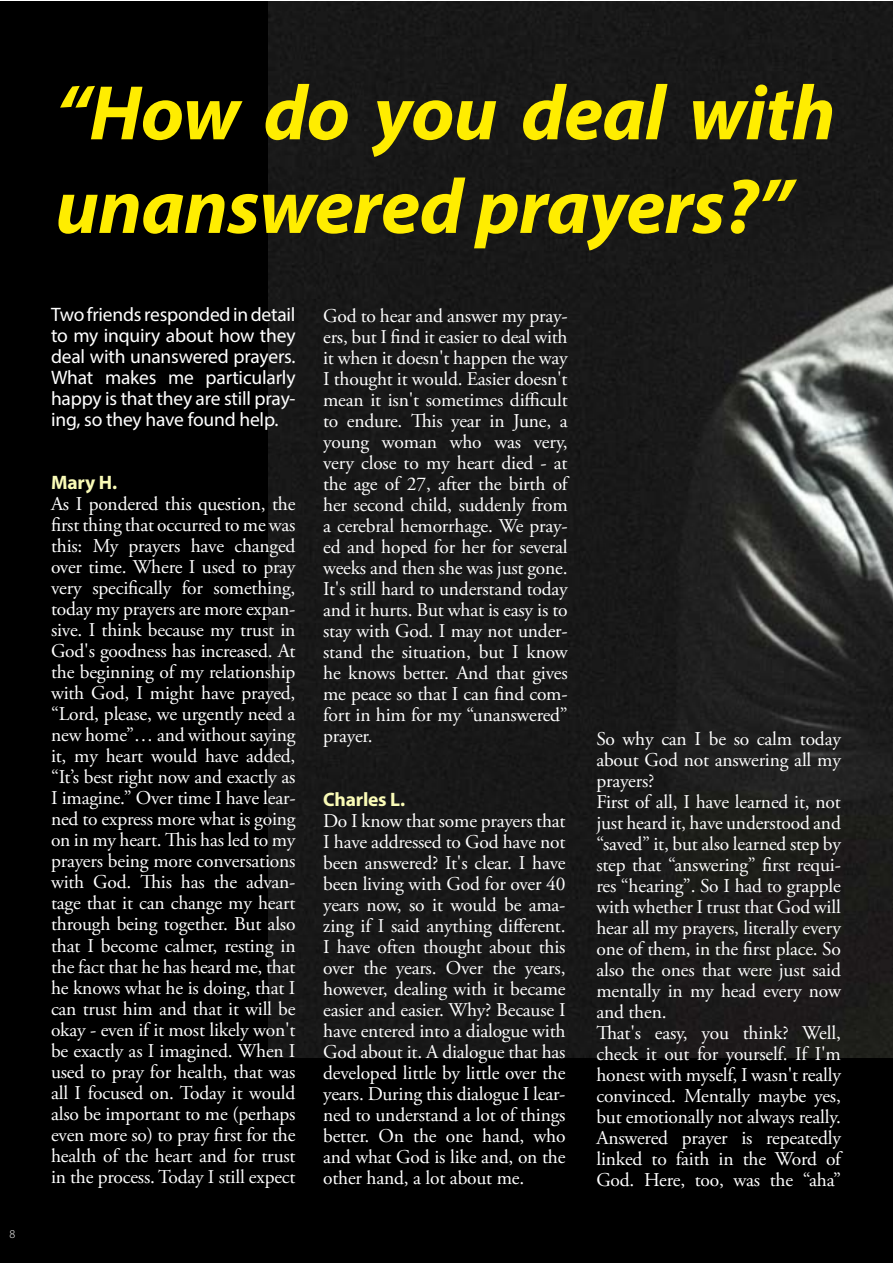
<style>
.page{position:relative;width:893px;height:1263px;background:#fff}
.page>*{position:absolute;margin:0;border:0;box-sizing:border-box;transform-origin:0 0}
.t1{font:italic 700 78px/93.6px "Myriad Pro";letter-spacing:-.01em;color:#ffed00}
.t2{font:19.5px/21px "Adobe Garamond Pro";letter-spacing:-.01em;color:#fff;text-align:justify}
.t3{font:19.5px/21px "Myriad Pro";letter-spacing:-.01em;color:#fff;text-align:justify}
.t4{font:700 19.5px "Myriad Pro";letter-spacing:-.01em;color:#fafbb7}
.t5{font:300 12px "Myriad Pro";color:#fff}
</style>
<div class="page">
<div style="left:0;top:1px;width:893px;height:1262px;background:#000"></div>
<img style="left:269px;top:1px;width:624px;height:1056px">
<p class="t5" style="left:10px;top:1226px;width:7px">8</p>
<h1 class="t1" style="left:55px;top:64px;width:782px">“How do you deal with unanswered prayers?”</h1>
<p class="t3" style="left:51px;top:304px;width:246px">Two friends responded in detail to my inquiry about how they deal with unanswered prayers.<br>What makes me particularly happy is that they are still pray&shy;ing, so they have found help.</p>
<p class="t4" style="left:51px;top:470px;width:68px">Mary H.</p>
<p class="t2" style="left:51px;top:494px;width:246px">As I pondered this question, the first thing that occurred to me was this: My prayers have changed over time. Where I used to pray very specifically for something, today my prayers are more expan&shy;sive. I think because my trust in God's goodness has increased. At the beginning of my relationship with God, I might have prayed, “Lord, please, we urgently need a new home”… and without saying it, my heart would have added, “It’s best right now and exactly as I imagine.” Over time I have lear&shy;ned to express more what is going on in my heart. This has led to my prayers being more conversations with God. This has the advan&shy;tage that it can change my heart through being together. But also that I become calmer, resting in the fact that he has heard me, that he knows what he is doing, that I can trust him and that it will be okay - even if it most likely won't be exactly as I imagined. When I used to pray for health, that was all I focused on. Today it would also be important to me (perhaps even more so) to pray first for the health of the heart and for trust in the process. Today I still expect</p>
<p class="t2" style="left:323px;top:306px;width:246px">God to hear and answer my pray&shy;ers, but I find it easier to deal with it when it doesn't happen the way I thought it would. Easier doesn't mean it isn't sometimes difficult to endure. This year in June, a young woman who was very, very close to my heart died - at the age of 27, after the birth of her second child, suddenly from a cerebral hemorrhage. We pray&shy;ed and hoped for her for several weeks and then she was just gone.<br>It's still hard to understand today and it hurts. But what is easy is to stay with God. I may not under&shy;stand the situation, but I know he knows better. And that gives me peace so that I can find com&shy;fort in him for my “unanswered” prayer.</p>
<p class="t4" style="left:323px;top:786px;width:83px">Charles L.</p>
<p class="t2" style="left:323px;top:811px;width:244px">Do I know that some prayers that I have addressed to God have not been answered? It's clear. I have been living with God for over 40 years now, so it would be ama&shy;zing if I said anything different.<br>I have often thought about this over the years. Over the years, however, dealing with it became easier and easier. Why? Because I have entered into a dialogue with God about it. A dialogue that has developed little by little over the years. During this dialogue I lear&shy;ned to understand a lot of things better. On the one hand, who and what God is like and, on the other hand, a lot about me.</p>
<p class="t2" style="left:596px;top:728px;width:246px;text-align:left">So why can I be so calm today about God not answering all my prayers?<br>First of all, I have learned it, not just heard it, have understood and “saved” it, but also learned step by step that “answering” first requi&shy;res “hearing”. So I had to grapple with whether I trust that God will hear all my prayers, literally every one of them, in the first place. So also the ones that were just said mentally in my head every now and then.<br>That's easy, you think? Well, check it out for yourself. If I'm honest with myself, I wasn't really convinced. Mentally maybe yes, but emotionally not always really.<br>Answered prayer is repeatedly linked to faith in the Word of<br>God. Here, too, was the “aha”</p>
</div>
